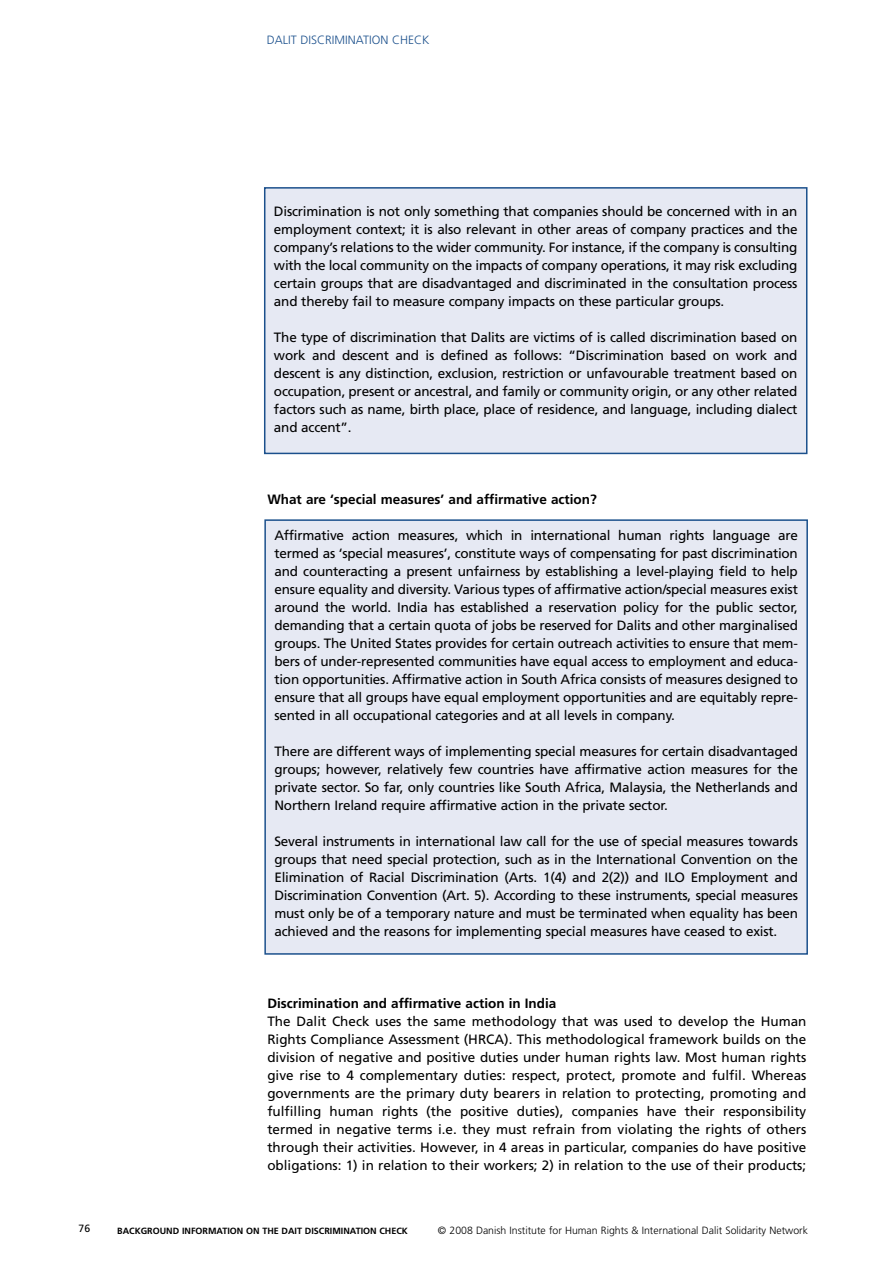
<style>
.page{position:relative;width:893px;height:1263px;background:#fff}
.page>*{position:absolute;margin:0;border:0;box-sizing:border-box;transform-origin:0 0}
.t1{font:13.5px/18px "Frutiger";letter-spacing:-.015em;color:#000;text-align:justify}
.t2{font:700 13.5px "Frutiger";color:#000}
.t3{font:300 12px "Frutiger";color:#1b508c}
.t4{font:300 10.5px "Frutiger";color:#000}
.t5{font:10.5px "Frutiger";color:#000}
.t6{font:700 9px "Frutiger";color:#000}
</style>
<div class="page">
<div style="left:265px;top:188px;width:542px;height:265px;background:#e6e9f3"></div>
<div style="left:264px;top:187px;width:543px;height:267px;border:2px solid #1b508c"></div>
<div style="left:265px;top:520px;width:542px;height:434px;background:#e6e9f3"></div>
<div style="left:264px;top:519px;width:544px;height:436px;border:2px solid #1b508c"></div>
<p class="t3" style="left:267px;top:33px;width:164px">DALIT DISCRIMINATION CHECK</p>
<p class="t1" style="left:274px;top:202px;width:525px">Discrimination is not only something that companies should be concerned with in an employment context; it is also relevant in other areas of company practices and the company’s relations to the wider community. For instance, if the company is consulting with the local community on the impacts of company operations, it may risk excluding certain groups that are disadvantaged and discriminated in the consultation process and thereby fail to measure company impacts on these particular groups.</p>
<p class="t1" style="left:274px;top:328px;width:525px">The type of discrimination that Dalits are victims of is called discrimination based on work and descent and is defined as follows: “Discrimination based on work and descent is any distinction, exclusion, restriction or unfavourable treatment based on occupation, present or ancestral, and family or community origin, or any other related factors such as name, birth place, place of residence, and language, including dialect and accent”.</p>
<p class="t2" style="left:267px;top:491px;width:331px">What are ‘special measures’ and affirmative action?</p>
<p class="t1" style="left:274px;top:526px;width:525px">Affirmative action measures, which in international human rights language are termed as ‘special measures’, constitute ways of compensating for past discrimination and counteracting a present unfairness by establishing a level-playing field to help ensure equality and diversity. Various types of affirmative action/special measures exist around the world. I ndia has established a reservation policy for the public sector, demanding that a certain quota of jobs be reserved for Dalits and other marginalised groups. The U nited States provides for certain outreach activities to ensure that mem&shy;bers of under-represented communities have equal access to employment and educa&shy;tion opportunities. Affirmative action in South Africa consists of measures designed to ensure that all groups have equal employment opportunities and are equitably repre&shy;sented in all occupational categories and at all levels in company.</p>
<p class="t1" style="left:274px;top:742px;width:525px">There are different ways of implementing special measures for certain disadvantaged groups; however, relatively few countries have affirmative action measures for the private sector. So far, only countries like South Africa, Malaysia, the Netherlands and Northern I reland require affirmative action in the private sector.</p>
<p class="t1" style="left:274px;top:832px;width:525px">Several instruments in international law call for the use of special measures towards groups that need special protection, such as in the I nternational Convention on the Elimination of Racial Discrimination (Arts. 1(4) and 2(2)) and ILO Employment and Discrimination Convention (Art. 5). According to these instruments, special measures must only be of a temporary nature and must be terminated when equality has been achieved and the reasons for implementing special measures have ceased to exist.</p>
<p class="t2" style="left:267px;top:995px;width:290px">Discrimination and affirmative action in India</p>
<p class="t1" style="left:267px;top:1012px;width:541px">The Dalit Check uses the same methodology that was used to develop the Human Rights Compliance Assessment (HRCA). This methodological framework builds on the division of negative and positive duties under human rights law. Most human rights give rise to 4 complementary duties: respect, protect, promote and fulfil. Whereas governments are the primary duty bearers in relation to protecting, promoting and fulfilling human rights (the positive duties), companies have their responsibility termed in negative terms i.e. they must refrain from violating the rights of others through their activities. However, in 4 areas in particular, companies do have positive obligations: 1) in relation to their workers; 2) in relation to the use of their products;</p>
<p class="t5" style="left:79px;top:1222px;width:13px">76</p>
<p class="t6" style="left:117px;top:1225px;width:292px">BACKGROUND INFORMATION ON THE DAIT DISCRIMINATION CHECK</p>
<p class="t4" style="left:438px;top:1224px;width:372px">© 2008 Danish Institute for Human Rights &amp; International Dalit Solidarity Network</p>
</div>
